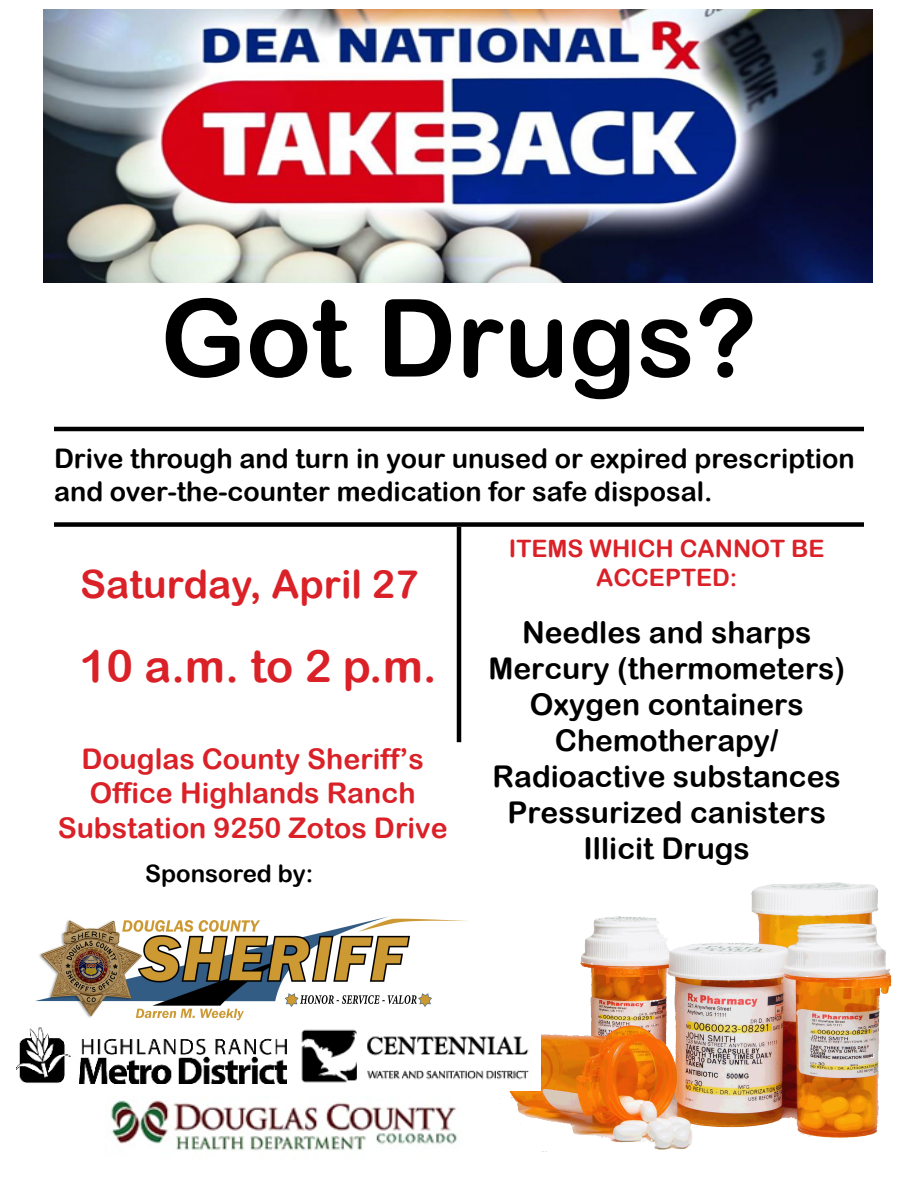
<style>
.page{position:relative;width:918px;height:1188px;background:#fff}
.page>*{position:absolute;margin:0;border:0;box-sizing:border-box;transform-origin:0 0}
.t1{font:108px "Arial Rounded MT Bold";color:#000}
.t2{font:45px "Arial Rounded MT Bold";color:#da2128}
.t3{font:39px "Arial Rounded MT Bold";color:#da2128}
.t4{font:30px/36px "Arial Rounded MT Bold";color:#000;text-align:center}
.t5{font:28.5px/34.2px "Arial Rounded MT Bold";color:#da2128;text-align:center}
.t6{font:27px/32.4px "Arial Rounded MT Bold";color:#000}
.t7{font:24px/28.8px "Arial Rounded MT Bold";color:#da2128;text-align:center}
.t8{font:24px "Arial Rounded MT Bold";color:#000}
</style>
<div class="page">
<img style="left:500px;top:882px;width:392px;height:268px">
<hr style="left:54px;top:427px;width:810px;height:4px;background:#000">
<div style="left:54px;top:522px;width:810px;height:5px;background:#000"></div>
<hr style="left:457px;top:527px;width:4px;height:215px;background:#000">
<img style="left:17px;top:1027px;width:269px;height:57px">
<img style="left:44px;top:9px;width:828px;height:274px">
<img style="left:301px;top:1027px;width:239px;height:63px">
<img style="left:35px;top:916px;width:432px;height:105px">
<img style="left:110px;top:1100px;width:347px;height:51px">
<h1 class="t1" style="left:160px;top:274px;width:598px">Got Drugs?</h1>
<p class="t6" style="left:54px;top:442px;width:802px">Drive through and turn in your unused or expired prescription and over-the-counter medication for safe disposal.</p>
<p class="t3" style="left:80px;top:561px;width:340px">Saturday, April 27</p>
<p class="t2" style="left:80px;top:639px;width:359px">10 a.m. to 2 p.m.</p>
<p class="t5" style="left:58px;top:742px;width:391px">Douglas County Sheriff’s<br>Office Highlands Ranch<br>Substation 9250 Zotos Drive</p>
<p class="t8" style="left:145px;top:859px;width:169px">Sponsored by:</p>
<p class="t7" style="left:509px;top:534px;width:317px">ITEMS WHICH CANNOT BE<br>ACCEPTED:</p>
<p class="t4" style="left:488px;top:614px;width:358px">Needles and sharps<br>Mercury (thermometers)<br>Oxygen containers<br>Chemotherapy/<br>Radioactive substances<br>Pressurized canisters<br>Illicit Drugs</p>
</div>
